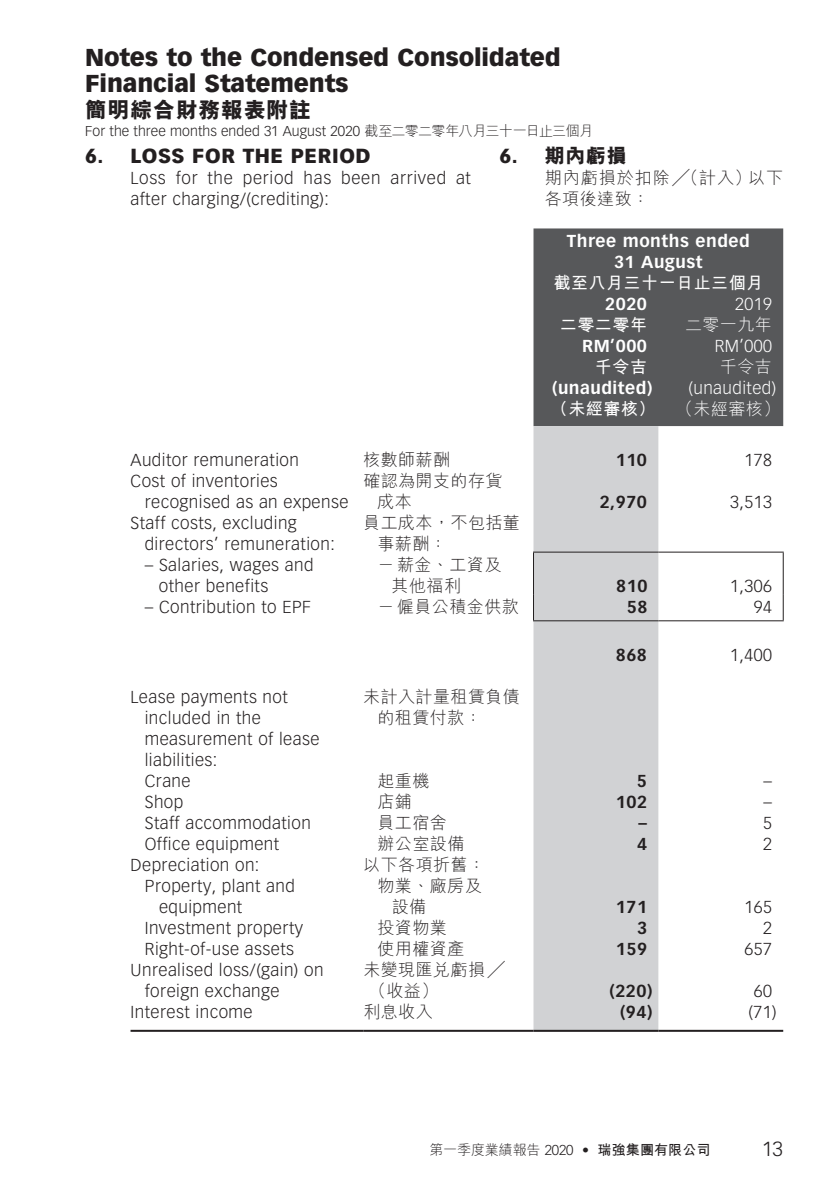
<style>
.page{position:relative;width:840px;height:1191px;background:#fff}
.page>*{position:absolute;margin:0;border:0;box-sizing:border-box;transform-origin:0 0}
.t1{font:900 24px/26px "Vectora LT Pro";letter-spacing:-.005em;color:#231f20}
.t2{font:800 22px "M Hei HK";letter-spacing:.03em;color:#231f20}
.t3{font:900 20px "Vectora LT Pro";letter-spacing:.03em;color:#231f20}
.t4{font:800 20px "M Hei HK";color:#231f20}
.t5{font:300 20px "Vectora LT Pro";color:#231f20}
.t6{font:300 17px/21px "Vectora LT Pro";letter-spacing:.025em;color:#231f20}
.t7{font:300 17px/21px "M Hei HK";letter-spacing:.025em;color:#231f20}
.t8{font:300 17px/21px "Vectora LT Pro";letter-spacing:.045em;color:#231f20}
.t9{font:700 17px/21px "Vectora LT Pro";letter-spacing:.03em;color:#fff;text-align:center}
.t10{font:700 17px "Vectora LT Pro";letter-spacing:.03em;color:#231f20}
.t11{font:700 17px "M Hei HK";letter-spacing:.03em;color:#fff}
.t12{font:300 17px "Vectora LT Pro";letter-spacing:.025em;color:#fff}
.t13{font:300 17px/21px "M Hei HK";letter-spacing:.06em;color:#231f20}
.t14{font:300 17px "M Hei HK";letter-spacing:.025em;color:#fff}
.t15{font:300 14px "Vectora LT Pro";letter-spacing:.01em;color:#231f20}
.t16{font:300 14px "M Hei HK";letter-spacing:-.01em;color:#231f20}
.s1{font-family:"M Hei HK"}
.s2{font-family:"Vectora LT Pro";font-weight:900}
.s3{font-weight:300}
.s4{font-family:"Vectora LT Pro"}
.s5{font-family:"Vectora LT Pro";font-weight:700}
.s6{font-weight:700}
</style>
<div class="page">
<div style="left:533px;top:228px;width:249px;height:198px;background:#57585a"></div>
<div style="left:533px;top:426px;width:125px;height:603px;background:#d1d2d4"></div>
<hr style="left:782px;top:552px;width:1px;height:42px;background:#231f20">
<svg style="left:782px;top:594px;width:1px;height:26px"></svg>
<hr style="left:532px;top:551px;width:126px;height:1px;background:#231f20">
<hr style="left:532px;top:552px;width:1px;height:42px;background:#231f20">
<hr style="left:658px;top:551px;width:125px;height:1px;background:#231f20">
<hr style="left:532px;top:620px;width:126px;height:1px;background:#231f20">
<hr style="left:658px;top:620px;width:125px;height:1px;background:#231f20">
<hr style="left:130px;top:1029px;width:233px;height:2px;background:#231f20">
<hr style="left:363px;top:1029px;width:170px;height:2px;background:#231f20">
<hr style="left:533px;top:1029px;width:125px;height:2px;background:#231f20">
<hr style="left:658px;top:1029px;width:124px;height:2px;background:#231f20">
<h1 class="t1" style="left:85px;top:44px;width:477px">Notes to the Condensed Consolidated<br>Financial Statements</h1>
<p class="t2" style="left:85px;top:95px;width:227px">簡明綜合財務報表附註</p>
<p class="t15" style="left:85px;top:123px;width:509px">For the three months ended 31 August 2020 <span class="s1">截至二零二零年八月三十一日止三個月</span></p>
<p class="t3" style="left:85px;top:143px;width:287px">6. LOSS FOR THE PERIOD</p>
<p class="t8" style="left:130px;top:167px;width:342px">Loss for the period has been arrived at after charging/(crediting):</p>
<p class="t4" style="left:499px;top:142px;width:129px"><span class="s2">6.</span> 期內虧損</p>
<p class="t13" style="left:544px;top:167px;width:240px">期內虧損於扣除╱（計入）以下各項後達致：</p>
<p class="t9" style="left:566px;top:230px;width:184px">Three months ended<br>31 August</p>
<p class="t11" style="left:553px;top:271px;width:211px">截至八月三十一日止三個月</p>
<p class="t9" style="left:605px;top:293px;width:43px">2020</p>
<p class="t12" style="left:734px;top:294px;width:38px">2019</p>
<p class="t11" style="left:559px;top:313px;width:89px">二零二零年</p>
<p class="t14" style="left:684px;top:313px;width:88px">二零一九年</p>
<p class="t9" style="left:582px;top:335px;width:66px">RM’000</p>
<p class="t12" style="left:714px;top:336px;width:59px">RM’000</p>
<p class="t11" style="left:594px;top:355px;width:54px">千令吉</p>
<p class="t14" style="left:719px;top:355px;width:53px">千令吉</p>
<p class="t9" style="left:552px;top:377px;width:102px">(unaudited)</p>
<p class="t12" style="left:688px;top:378px;width:89px">(unaudited)</p>
<p class="t11" style="left:550px;top:397px;width:231px">（未經審核） <span class="s3">（未經審核）</span></p>
<p class="t6" style="left:130px;top:449px;width:170px">Auditor remuneration</p>
<p class="t7" style="left:363px;top:448px;width:88px">核數師薪酬</p>
<p class="t10" style="left:615px;top:449px;width:33px">110</p>
<p class="t6" style="left:744px;top:449px;width:29px">178</p>
<p class="t6" style="left:145px;top:470px;width:205px;text-indent:-14px">Cost of inventories recognised as an expense</p>
<p class="t7" style="left:377px;top:469px;width:126px;text-indent:-14px">確認為開支的存貨成本</p>
<p class="t10" style="left:599px;top:491px;width:49px">2,970</p>
<p class="t6" style="left:729px;top:491px;width:43px">3,513</p>
<p class="t6" style="left:145px;top:512px;width:191px;text-indent:-14px">Staff costs, excluding directors’ remuneration:</p>
<p class="t7" style="left:377px;top:511px;width:144px;text-indent:-14px">員工成本，不包括董事薪酬：</p>
<p class="t6" style="left:159px;top:554px;width:156px;text-indent:-14px">– Salaries, wages and other benefits</p>
<p class="t7" style="left:391px;top:553px;width:111px;text-indent:-14px">－薪金、工資及其他福利</p>
<p class="t10" style="left:616px;top:575px;width:33px">810</p>
<p class="t6" style="left:730px;top:575px;width:43px">1,306</p>
<p class="t6" style="left:145px;top:596px;width:168px">– Contribution to EPF</p>
<p class="t7" style="left:377px;top:595px;width:143px">－僱員公積金供款</p>
<p class="t10" style="left:626px;top:596px;width:22px">58</p>
<p class="t6" style="left:753px;top:596px;width:20px">94</p>
<p class="t10" style="left:615px;top:644px;width:33px">868</p>
<p class="t6" style="left:730px;top:644px;width:43px">1,400</p>
<p class="t6" style="left:145px;top:686px;width:176px;text-indent:-14px">Lease payments not included in the measurement of lease liabilities:</p>
<p class="t7" style="left:377px;top:685px;width:144px;text-indent:-14px">未計入計量租賃負債的租賃付款：</p>
<p class="t6" style="left:145px;top:770px;width:47px">Crane</p>
<p class="t7" style="left:377px;top:769px;width:53px">起重機</p>
<p class="t10" style="left:636px;top:770px;width:12px">5</p>
<p class="t6" style="left:763px;top:770px;width:10px">–</p>
<p class="t6" style="left:145px;top:791px;width:40px">Shop</p>
<p class="t7" style="left:377px;top:790px;width:36px">店鋪</p>
<p class="t10" style="left:615px;top:791px;width:33px">102</p>
<p class="t6" style="left:763px;top:791px;width:10px">–</p>
<p class="t6" style="left:145px;top:812px;width:167px">Staff accommodation</p>
<p class="t7" style="left:377px;top:811px;width:71px">員工宿舍</p>
<p class="t10" style="left:638px;top:812px;width:10px">–</p>
<p class="t6" style="left:762px;top:812px;width:10px">5</p>
<p class="t6" style="left:145px;top:833px;width:136px">Office equipment</p>
<p class="t7" style="left:377px;top:832px;width:88px">辦公室設備</p>
<p class="t10" style="left:636px;top:833px;width:12px">4</p>
<p class="t6" style="left:762px;top:833px;width:10px">2</p>
<p class="t6" style="left:130px;top:854px;width:130px">Depreciation on:</p>
<p class="t7" style="left:363px;top:853px;width:123px">以下各項折舊：</p>
<p class="t6" style="left:159px;top:875px;width:137px;text-indent:-14px">Property, plant and equipment</p>
<p class="t7" style="left:391px;top:874px;width:92px;text-indent:-14px">物業、廠房及設備</p>
<p class="t10" style="left:615px;top:896px;width:33px">171</p>
<p class="t6" style="left:744px;top:896px;width:29px">165</p>
<p class="t6" style="left:145px;top:917px;width:159px">Investment property</p>
<p class="t7" style="left:377px;top:916px;width:71px">投資物業</p>
<p class="t10" style="left:636px;top:917px;width:12px">3</p>
<p class="t6" style="left:762px;top:917px;width:10px">2</p>
<p class="t6" style="left:145px;top:938px;width:151px">Right-of-use assets</p>
<p class="t7" style="left:377px;top:937px;width:88px">使用權資產</p>
<p class="t10" style="left:615px;top:938px;width:33px">159</p>
<p class="t6" style="left:744px;top:938px;width:29px">657</p>
<p class="t6" style="left:145px;top:959px;width:180px;text-indent:-14px">Unrealised loss/(gain) on foreign exchange</p>
<p class="t7" style="left:369px;top:958px;width:137px;text-indent:-6px">未變現匯兌虧損╱（收益）</p>
<p class="t10" style="left:609px;top:980px;width:44px">(220)</p>
<p class="t6" style="left:753px;top:980px;width:20px">60</p>
<p class="t6" style="left:131px;top:1001px;width:123px">Interest income</p>
<p class="t7" style="left:363px;top:1000px;width:71px">利息收入</p>
<p class="t10" style="left:619px;top:1001px;width:34px">(94)</p>
<p class="t6" style="left:748px;top:1001px;width:29px">(71)</p>
<p class="t16" style="left:429px;top:1139px;width:282px">第一季度業績報告 <span class="s4">2020</span> <span class="s5">•</span> <span class="s6">瑞強集團有限公司</span></p>
<p class="t5" style="left:761px;top:1136px;width:22px">13</p>
</div>
